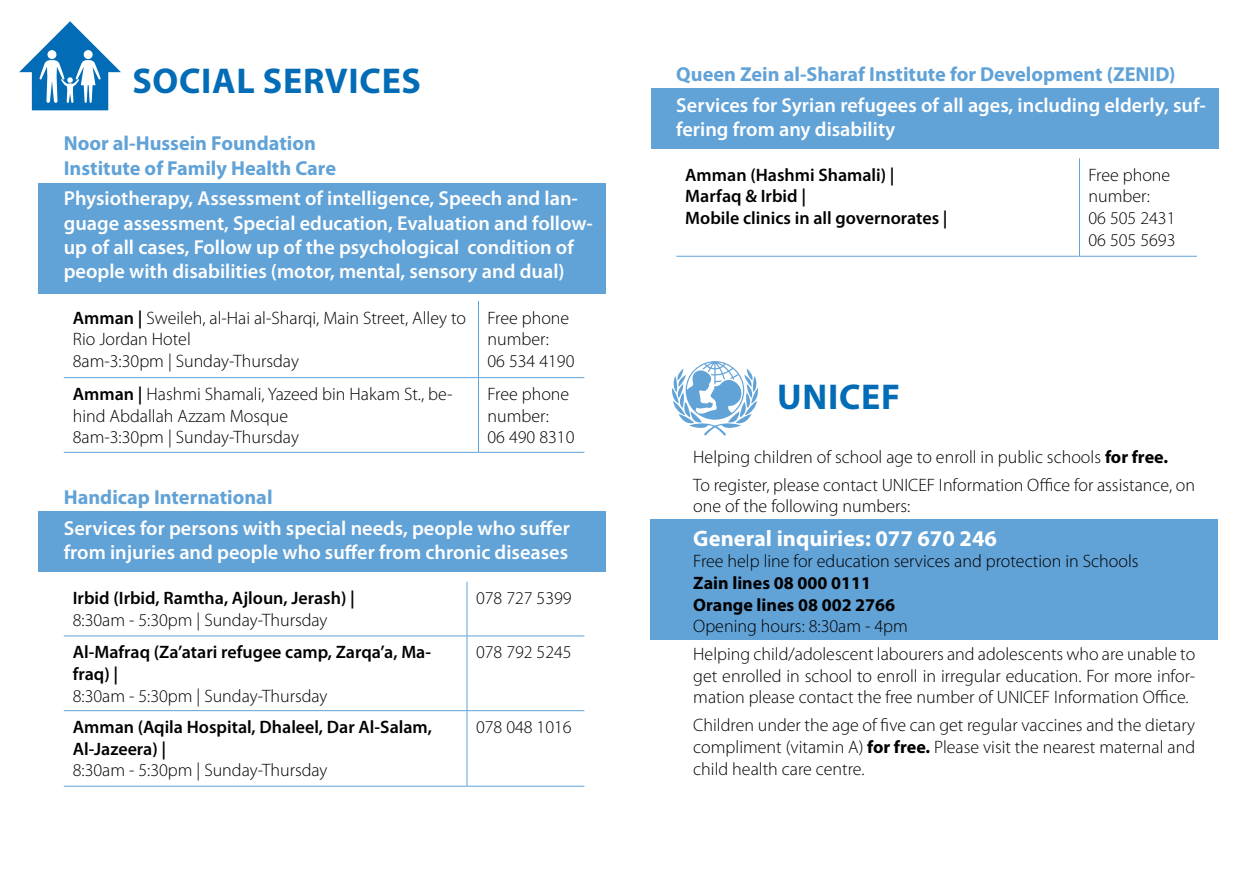
<style>
.page{position:relative;width:1259px;height:893px;background:#fff}
.page>*{position:absolute;margin:0;border:0;box-sizing:border-box;transform-origin:0 0}
.t1{font:700 36px "Myriad Pro";letter-spacing:.02em;color:#036cb6}
.t2{font:700 22.5px "Myriad Pro";color:#fff}
.t3{font:600 20.25px/24.3px "Myriad Pro";color:#fff}
.t4{font:700 20.25px/24.3px "Myriad Pro";color:#61a2d7}
.t5{font:300 18px/21.6px "Myriad Pro";color:#000}
.t6{font:600 18px/21.6px "Myriad Pro";color:#000}
.t7{font:700 18px/21.6px "Myriad Pro";color:#000}
.s1{font-weight:600}
.s2{font-weight:700}
</style>
<div class="page">
<div style="left:650px;top:520px;width:568px;height:120px;background:#61a2d7"></div>
<svg style="left:19px;top:21px;width:102px;height:89px"></svg>
<div style="left:38px;top:183px;width:568px;height:110px;background:#61a2d7"></div>
<div style="left:38px;top:512px;width:568px;height:60px;background:#61a2d7"></div>
<div style="left:651px;top:88px;width:567px;height:61px;background:#61a2d7"></div>
<hr style="left:478px;top:301px;width:1px;height:76px;background:#61a2d7">
<hr style="left:64px;top:377px;width:414px;height:1px;background:#61a2d7">
<hr style="left:478px;top:377px;width:106px;height:1px;background:#61a2d7">
<hr style="left:478px;top:378px;width:1px;height:74px;background:#61a2d7">
<hr style="left:64px;top:452px;width:414px;height:1px;background:#61a2d7">
<hr style="left:478px;top:452px;width:106px;height:1px;background:#61a2d7">
<hr style="left:467px;top:582px;width:1px;height:54px;background:#61a2d7">
<hr style="left:64px;top:636px;width:403px;height:1px;background:#61a2d7">
<hr style="left:467px;top:636px;width:117px;height:1px;background:#61a2d7">
<hr style="left:467px;top:636px;width:1px;height:74px;background:#61a2d7">
<hr style="left:64px;top:710px;width:403px;height:1px;background:#61a2d7">
<hr style="left:467px;top:710px;width:117px;height:1px;background:#61a2d7">
<hr style="left:467px;top:711px;width:1px;height:75px;background:#61a2d7">
<hr style="left:64px;top:786px;width:403px;height:1px;background:#61a2d7">
<hr style="left:467px;top:786px;width:117px;height:1px;background:#61a2d7">
<hr style="left:1079px;top:158px;width:1px;height:98px;background:#61a2d7">
<hr style="left:676px;top:256px;width:403px;height:1px;background:#61a2d7">
<hr style="left:1079px;top:256px;width:118px;height:1px;background:#61a2d7">
<svg style="left:672px;top:361px;width:86px;height:75px"></svg>
<h1 class="t1" style="left:132px;top:57px;width:22px">social</h1>
<h1 class="t1" style="left:263px;top:57px;width:104px">Services</h1>
<p class="t4" style="left:64px;top:131px;width:274px">Noor al-Hussein Foundation<br>Institute of Family Health Care</p>
<p class="t3" style="left:64px;top:186px;width:530px">Physiotherapy, Assessment of intelligence, Speech and lan&shy;guage assessment, Special education, Evaluation and follow&shy;up of all cases, Follow up of the psychological condition of people with disabilities (motor, mental, sensory and dual)</p>
<p class="t5" style="left:73px;top:307px;width:395px"><span class="s1">Amman |</span> Sweileh, al-Hai al-Sharqi, Main Street, Alley to<br>Rio Jordan Hotel<br>8am-3:30pm | Sunday-Thursday</p>
<p class="t5" style="left:487px;top:307px;width:88px">Free phone number:<br>06 534 4190</p>
<p class="t5" style="left:73px;top:384px;width:381px"><span class="s1">Amman |</span> Hashmi Shamali, Yazeed bin Hakam St., be&shy;hind Abdallah Azzam Mosque<br>8am-3:30pm | Sunday-Thursday</p>
<p class="t5" style="left:487px;top:384px;width:88px">Free phone number:<br>06 490 8310</p>
<p class="t4" style="left:64px;top:485px;width:210px">Handicap International</p>
<p class="t3" style="left:64px;top:516px;width:507px">Services for persons with special needs, people who suffer from injuries and people who suffer from chronic diseases</p>
<p class="t6" style="left:73px;top:587px;width:284px">Irbid (Irbid, Ramtha, Ajloun, Jerash) |</p>
<p class="t5" style="left:73px;top:609px;width:256px">8:30am - 5:30pm | Sunday-Thursday</p>
<p class="t6" style="left:73px;top:641px;width:360px">Al-Mafraq (Za’atari refugee camp, Zarqa’a, Ma&shy;fraq) |</p>
<p class="t5" style="left:73px;top:685px;width:256px">8:30am - 5:30pm | Sunday-Thursday</p>
<p class="t6" style="left:73px;top:716px;width:361px">Amman (Aqila Hospital, Dhaleel, Dar Al-Salam,<br>Al-Jazeera) |</p>
<p class="t5" style="left:73px;top:760px;width:256px">8:30am - 5:30pm | Sunday-Thursday</p>
<p class="t5" style="left:476px;top:588px;width:97px">078 727 5399</p>
<p class="t5" style="left:476px;top:642px;width:97px">078 792 5245</p>
<p class="t5" style="left:476px;top:717px;width:97px">078 048 1016</p>
<p class="t4" style="left:676px;top:61px;width:501px">Queen Zein al-Sharaf Institute for Development (ZENID)</p>
<p class="t3" style="left:676px;top:92px;width:531px">Services for Syrian refugees of all ages, including elderly, suf&shy;fering from any disability</p>
<p class="t6" style="left:685px;top:163px;width:264px">Amman (Hashmi Shamali) |<br>Marfaq &amp; Irbid |<br>Mobile clinics in all governorates |</p>
<p class="t5" style="left:1088px;top:164px;width:88px">Free phone number:<br>06 505 2431<br>06 505 5693</p>
<h1 class="t1" style="left:777px;top:373px;width:124px">UNICEF</h1>
<p class="t5" style="left:693px;top:443px;width:503px;line-height:27.9px">Helping children of school age to enroll in public schools <span class="s2">for free.<br></span>To register, please contact UNICEF Information Office for assistance, on</p>
<p class="t5" style="left:693px;top:496px;width:219px">one of the following numbers:</p>
<p class="t2" style="left:693px;top:524px;width:305px">General inquiries: 077 670 246</p>
<p class="t5" style="left:693px;top:551px;width:447px">Free help line for education services and protection in Schools</p>
<p class="t7" style="left:693px;top:572px;width:203px">Zain lines 08 000 0111<br>Orange lines 08 002 2766</p>
<p class="t5" style="left:693px;top:613px;width:503px;line-height:27.9px">Opening hours: 8:30am - 4pm<br>Helping child/adolescent labourers and adolescents who are unable to</p>
<p class="t5" style="left:693px;top:665px;width:503px">get enrolled in school to enroll in irregular education. For more infor&shy;mation please contact the free number of UNICEF Information Office.</p>
<p class="t5" style="left:693px;top:715px;width:503px;text-align:justify">Children under the age of five can get regular vaccines and the dietary compliment (vitamin A) <span class="s2">for free.</span> Please visit the nearest maternal and child health care centre.</p>
</div>
